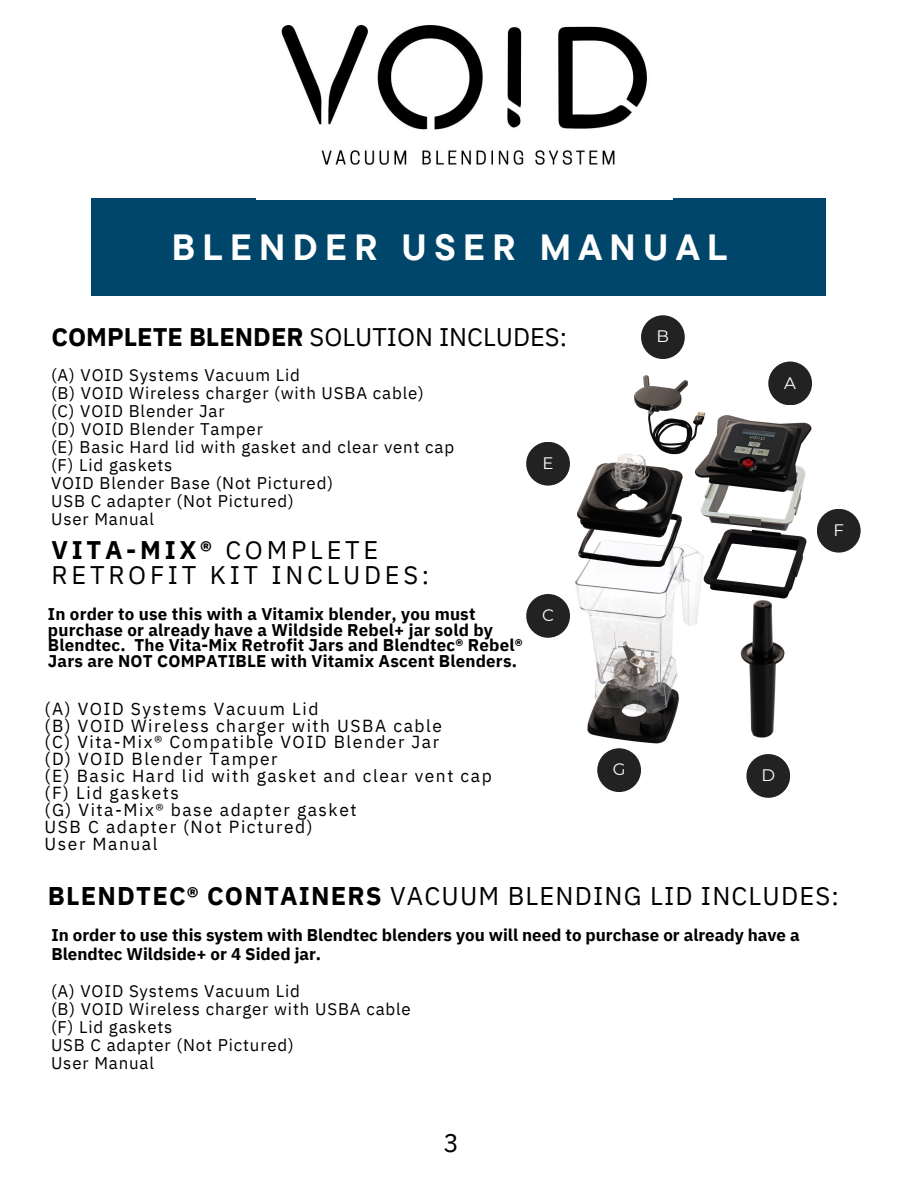
<style>
.page{position:relative;width:918px;height:1188px;background:#fff}
.page>*{position:absolute;margin:0;border:0;box-sizing:border-box;transform-origin:0 0}
.t1{font:700 36.45px "TT Commons Pro";letter-spacing:.205em;color:#fff}
.t2{font:25.8px "IBM Plex Sans";color:#000}
.t3{font:25.5px "IBM Plex Sans";letter-spacing:.045em;color:#000}
.t4{font:25.5px/24.8px "IBM Plex Sans";letter-spacing:.145em;color:#000}
.t5{font:25.5px "IBM Plex Sans";color:#000}
.t6{font:17.4px "IBM Plex Sans";letter-spacing:.085em;color:#000}
.t7{font:700 16.95px/15.8px "IBM Plex Sans";letter-spacing:.01em;color:#000}
.t8{font:16.8px "IBM Plex Sans";letter-spacing:.05em;color:#000}
.t9{font:16.65px "Montserrat";color:#fff}
.s1{font-weight:700}
</style>
<div class="page">
<div style="left:92px;top:199px;width:734px;height:97px;background:#00456a"></div>
<img style="left:281px;top:24px;width:366px;height:141px">
<img style="left:558px;top:374px;width:253px;height:379px">
<div style="left:768px;top:362px;width:44px;height:43px;background:#222;border-radius:50%"></div>
<div style="left:641px;top:315px;width:44px;height:44px;background:#222;border-radius:50%"></div>
<div style="left:526px;top:594px;width:44px;height:44px;background:#222;border-radius:50%"></div>
<div style="left:746px;top:754px;width:44px;height:44px;background:#222;border-radius:50%"></div>
<div style="left:526px;top:442px;width:44px;height:44px;background:#222;border-radius:50%"></div>
<div style="left:817px;top:509px;width:44px;height:44px;background:#222;border-radius:50%"></div>
<div style="left:597px;top:748px;width:44px;height:44px;background:#222;border-radius:50%"></div>
<p class="t1" style="left:172px;top:223px;width:557px">BLENDER USER MANUAL</p>
<p class="t5" style="left:52px;top:319px;width:517px"><span class="s1">COMPLETE BLENDER</span> SOLUTION INCLUDES:</p>
<p class="t8" style="left:51px;top:364px;width:251px">(A) VOID Systems Vacuum Lid</p>
<p class="t8" style="left:51px;top:382px;width:374px">(B) VOID Wireless charger (with USBA cable)</p>
<p class="t8" style="left:51px;top:400px;width:175px">(C) VOID Blender Jar</p>
<p class="t8" style="left:51px;top:418px;width:213px">(D) VOID Blender Tamper</p>
<p class="t8" style="left:51px;top:436px;width:405px">(E) Basic Hard lid with gasket and clear vent cap</p>
<p class="t8" style="left:51px;top:454px;width:123px">(F) Lid gaskets</p>
<p class="t8" style="left:51px;top:472px;width:283px">VOID Blender Base (Not Pictured)</p>
<p class="t8" style="left:51px;top:490px;width:244px">USB C adapter (Not Pictured)</p>
<p class="t8" style="left:51px;top:508px;width:105px">User Manual</p>
<p class="t4" style="left:52px;top:537px;width:379px"><span class="s1">VITA-MIX®</span> COMPLETE<br>RETROFIT KIT INCLUDES:</p>
<p class="t7" style="left:48px;top:606px;width:476px">In order to use this with a Vitamix blender, you must purchase or already have a Wildside Rebel+ jar sold by Blendtec. The Vita-Mix Retrofit Jars and Blendtec® Rebel® Jars are NOT COMPATIBLE with Vitamix Ascent Blenders.</p>
<p class="t6" style="left:45px;top:697px;width:275px">(A) VOID Systems Vacuum Lid</p>
<p class="t6" style="left:45px;top:714px;width:399px">(B) VOID Wireless charger with USBA cable</p>
<p class="t6" style="left:45px;top:731px;width:396px">(C) Vita-Mix® Compatible VOID Blender Jar</p>
<p class="t6" style="left:45px;top:747px;width:234px">(D) VOID Blender Tamper</p>
<p class="t6" style="left:45px;top:764px;width:449px">(E) Basic Hard lid with gasket and clear vent cap</p>
<p class="t6" style="left:45px;top:781px;width:136px">(F) Lid gaskets</p>
<p class="t6" style="left:45px;top:815px;width:269px">USB C adapter (Not Pictured)</p>
<p class="t6" style="left:45px;top:832px;width:114px">User Manual</p>
<p class="t6" style="left:45px;top:798px;width:313px">(G) Vita-Mix® base adapter gasket</p>
<p class="t9" style="left:543px;top:453px;width:13px">E</p>
<p class="t9" style="left:542px;top:605px;width:13px">C</p>
<p class="t9" style="left:657px;top:326px;width:14px">B</p>
<p class="t9" style="left:613px;top:759px;width:14px">G</p>
<p class="t9" style="left:784px;top:372px;width:13px">A</p>
<p class="t9" style="left:833px;top:520px;width:12px">F</p>
<p class="t9" style="left:761px;top:765px;width:15px">D</p>
<p class="t3" style="left:48px;top:879px;width:793px"><span class="s1">BLENDTEC® CONTAINERS</span> VACUUM BLENDING LID INCLUDES:</p>
<p class="t7" style="left:52px;top:925px;width:750px;line-height:19.2px">In order to use this system with Blendtec blenders you will need to purchase or already have a<br>Blendtec Wildside+ or 4 Sided jar.</p>
<p class="t8" style="left:51px;top:980px;width:251px">(A) VOID Systems Vacuum Lid</p>
<p class="t8" style="left:51px;top:998px;width:361px">(B) VOID Wireless charger with USBA cable</p>
<p class="t8" style="left:51px;top:1016px;width:123px">(F) Lid gaskets</p>
<p class="t8" style="left:51px;top:1052px;width:105px">User Manual</p>
<p class="t8" style="left:51px;top:1034px;width:244px">USB C adapter (Not Pictured)</p>
<p class="t2" style="left:443px;top:1126px;width:17px">3</p>
</div>
